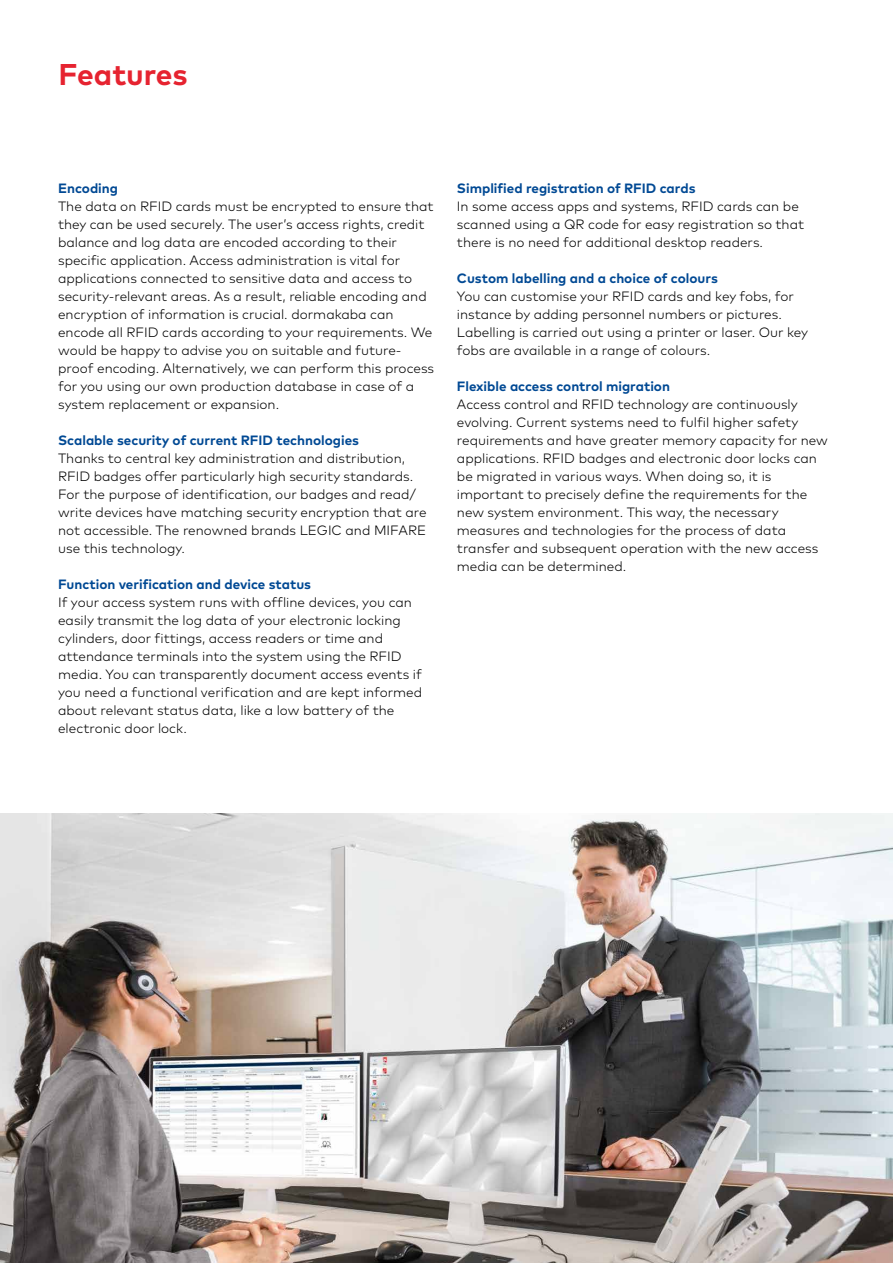
<style>
.page{position:relative;width:893px;height:1263px;background:#fff}
.page>*{position:absolute;margin:0;border:0;box-sizing:border-box;transform-origin:0 0}
.t1{font:700 30px "Mark Pro";letter-spacing:-.005em;color:#e62330}
.t2{font:300 13.5px/18px "Mark Pro";color:#000}
.t3{font:700 13.5px "Mark Pro";color:#004994}
</style>
<div class="page">
<img style="left:0;top:813px;width:893px;height:450px">
<h1 class="t1" style="left:58px;top:52px;width:131px">Features</h1>
<p class="t3" style="left:58px;top:178px;width:61px">Encoding</p>
<p class="t2" style="left:58px;top:197px;width:378px">The data on RFID cards must be encrypted to ensure that they can be used securely. The user’s access rights, credit balance and log data are encoded according to their specific application. Access administration is vital for applications connected to sensitive data and access to security-relevant areas. As a result, reliable encoding and encryption of information is crucial. dormakaba can encode all RFID cards according to your requirements. We would be happy to advise you on suitable and future&shy;proof encoding. Alternatively, we can perform this process for you using our own production database in case of a system replacement or expansion.</p>
<p class="t3" style="left:58px;top:430px;width:302px">Scalable security of current RFID technologies</p>
<p class="t2" style="left:58px;top:449px;width:370px">Thanks to central key administration and distribution, RFID badges offer particularly high security standards.<br>For the purpose of identification, our badges and read/ write devices have matching security encryption that are not accessible. The renowned brands LEGIC and MIFARE use this technology.</p>
<p class="t3" style="left:58px;top:574px;width:255px">Function verification and device status</p>
<p class="t2" style="left:58px;top:593px;width:366px">If your access system runs with offline devices, you can easily transmit the log data of your electronic locking cylinders, door fittings, access readers or time and attendance terminals into the system using the RFID media. You can transparently document access events if you need a functional verification and are kept informed about relevant status data, like a low battery of the electronic door lock.</p>
<p class="t3" style="left:457px;top:178px;width:240px">Simplified registration of RFID cards</p>
<p class="t2" style="left:457px;top:197px;width:349px">In some access apps and systems, RFID cards can be scanned using a QR code for easy registration so that there is no need for additional desktop readers.</p>
<p class="t3" style="left:457px;top:268px;width:262px">Custom labelling and a choice of colours</p>
<p class="t2" style="left:457px;top:287px;width:353px">You can customise your RFID cards and key fobs, for instance by adding personnel numbers or pictures.<br>Labelling is carried out using a printer or laser. Our key fobs are available in a range of colours.</p>
<p class="t3" style="left:457px;top:376px;width:215px">Flexible access control migration</p>
<p class="t2" style="left:457px;top:395px;width:372px">Access control and RFID technology are continuously evolving. Current systems need to fulfil higher safety requirements and have greater memory capacity for new applications. RFID badges and electronic door locks can be migrated in various ways. When doing so, it is important to precisely define the requirements for the new system environment. This way, the necessary measures and technologies for the process of data transfer and subsequent operation with the new access media can be determined.</p>
</div>
